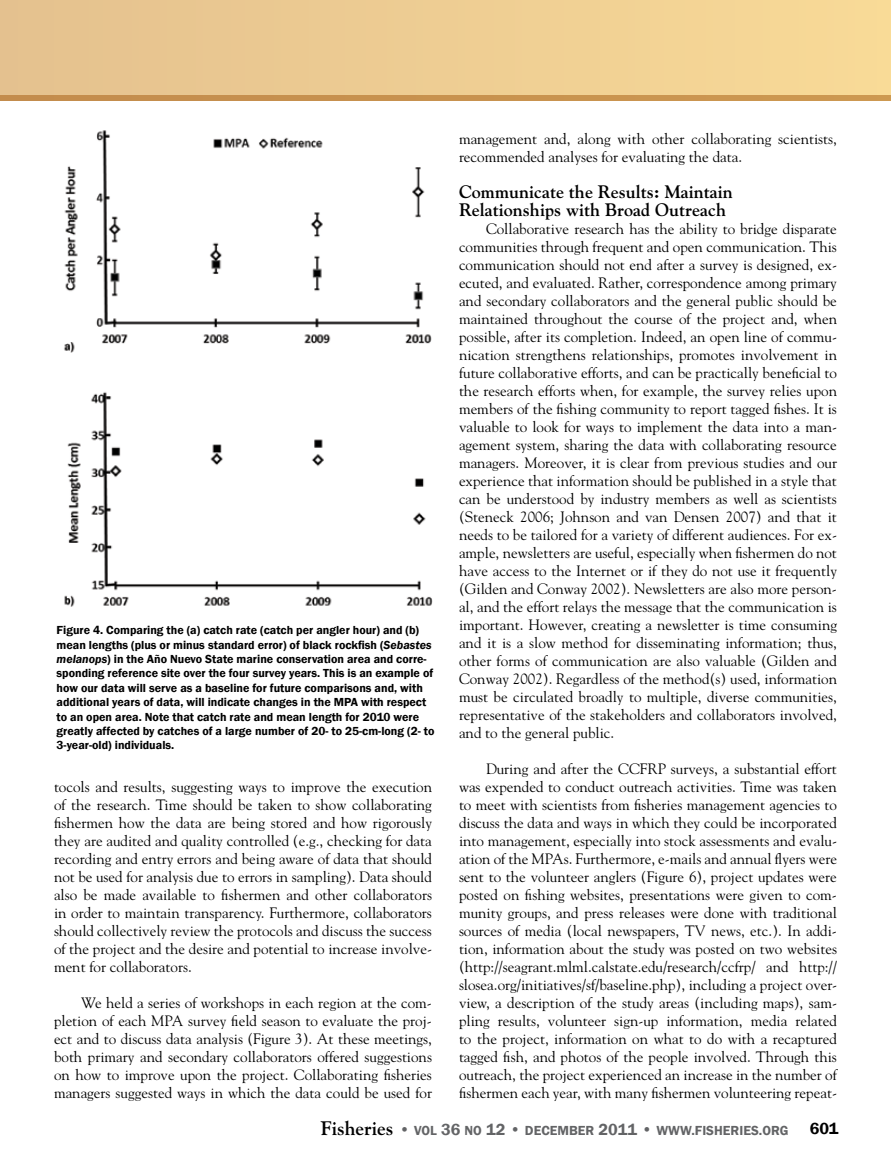
<style>
.page{position:relative;width:891px;height:1175px;background:#fff}
.page>*{position:absolute;margin:0;border:0;box-sizing:border-box;transform-origin:0 0}
.t1{font:700 18px/18px "Goudy";color:#000}
.t2{font:600 16.5px "Franklin Gothic";color:#000}
.t3{font:15px/18px "Goudy";color:#000;text-align:justify}
.t4{font:600 13.5px "Franklin Gothic";color:#636466}
.t5{font:600 12px/14.4px "Franklin Gothic";color:#000}
.s1{font-style:italic}
.s2{font-family:"Goudy";font-weight:700;font-size:19.5px;color:#000}
.s3{font-size:16.5px}
</style>
<div class="page">
<div style="left:0;top:0;width:891px;height:100px;background:#eecd93"></div>
<div style="left:0;top:95px;width:891px;height:5px;background:#c8924f"></div>
<img style="left:64px;top:130px;width:369px;height:477px">
<p class="t5" style="left:57px;top:623px;width:379px">Figure 4. Comparing the (a) catch rate (catch per angler hour) and (b) mean lengths (plus or minus standard error) of black rockfish (<span class="s1">Sebastes melanops</span>) in the Año Nuevo State marine conservation area and corre&shy;sponding reference site over the four survey years. This is an example of how our data will serve as a baseline for future comparisons and, with additional years of data, will indicate changes in the MPA with respect to an open area. Note that catch rate and mean length for 2010 were greatly affected by catches of a large number of 20- to 25-cm-long (2- to 3-year-old) individuals.</p>
<p class="t3" style="left:54px;top:778px;width:380px">tocols and results, suggesting ways to improve the execution of the research. Time should be taken to show collaborating fishermen how the data are being stored and how rigorously they are audited and quality controlled (e.g., checking for data recording and entry errors and being aware of data that should not be used for analysis due to errors in sampling). Data should also be made available to fishermen and other collaborators in order to maintain transparency. Furthermore, collaborators should collectively review the protocols and discuss the success of the project and the desire and potential to increase involve&shy;ment for collaborators.</p>
<p class="t3" style="left:54px;top:994px;width:380px;text-indent:27px">We held a series of workshops in each region at the com&shy;pletion of each MPA survey field season to evaluate the proj&shy;ect and to discuss data analysis (Figure 3). At these meetings, both primary and secondary collaborators offered suggestions on how to improve upon the project. Collaborating fisheries managers suggested ways in which the data could be used for</p>
<p class="t3" style="left:459px;top:130px;width:379px">management and, along with other collaborating scientists, recommended analyses for evaluating the data.</p>
<p class="t1" style="left:459px;top:183px;width:275px">Communicate the Results: Maintain<br>Relationships with Broad Outreach</p>
<p class="t3" style="left:459px;top:220px;width:380px;text-indent:27px">Collaborative research has the ability to bridge disparate communities through frequent and open communication. This communication should not end after a survey is designed, ex&shy;ecuted, and evaluated. Rather, correspondence among primary and secondary collaborators and the general public should be maintained throughout the course of the project and, when possible, after its completion. Indeed, an open line of commu&shy;nication strengthens relationships, promotes involvement in future collaborative efforts, and can be practically beneficial to the research efforts when, for example, the survey relies upon members of the fishing community to report tagged fishes. It is valuable to look for ways to implement the data into a man&shy;agement system, sharing the data with collaborating resource managers. Moreover, it is clear from previous studies and our experience that information should be published in a style that can be understood by industry members as well as scientists (Steneck 2006; Johnson and van Densen 2007) and that it needs to be tailored for a variety of different audiences. For ex&shy;ample, newsletters are useful, especially when fishermen do not have access to the Internet or if they do not use it frequently (Gilden and Conway 2002). Newsletters are also more person&shy;al, and the effort relays the message that the communication is important. However, creating a newsletter is time consuming and it is a slow method for disseminating information; thus, other forms of communication are also valuable (Gilden and Conway 2002). Regardless of the method(s) used, information must be circulated broadly to multiple, diverse communities, representative of the stakeholders and collaborators involved, and to the general public.</p>
<p class="t3" style="left:459px;top:760px;width:380px;text-indent:27px">During and after the CCFRP surveys, a substantial effort was expended to conduct outreach activities. Time was taken to meet with scientists from fisheries management agencies to discuss the data and ways in which they could be incorporated into management, especially into stock assessments and evalu&shy;ation of the MPAs. Furthermore, e-mails and annual flyers were sent to the volunteer anglers (Figure 6), project updates were posted on fishing websites, presentations were given to com&shy;munity groups, and press releases were done with traditional sources of media (local newspapers, TV news, etc.). In addi&shy;tion, information about the study was posted on two websites (http://seagrant.mlml.calstate.edu/research/ccfrp/ and http:// slosea.org/initiatives/sf/baseline.php), including a project over&shy;view, a description of the study areas (including maps), sam&shy;pling results, volunteer sign-up information, media related to the project, information on what to do with a recaptured tagged fish, and photos of the people involved. Through this outreach, the project experienced an increase in the number of fishermen each year, with many fishermen volunteering repeat-</p>
<p class="t4" style="left:321px;top:1122px;width:469px"><span class="s2">Fisheries</span> <span class="s3">•</span> VOL <span class="s3">36</span> NO <span class="s3">12 •</span> DECEMBER <span class="s3">2011 •</span> WWW.FISHERIES.ORG</p>
<p class="t2" style="left:810px;top:1118px;width:30px">601</p>
</div>
